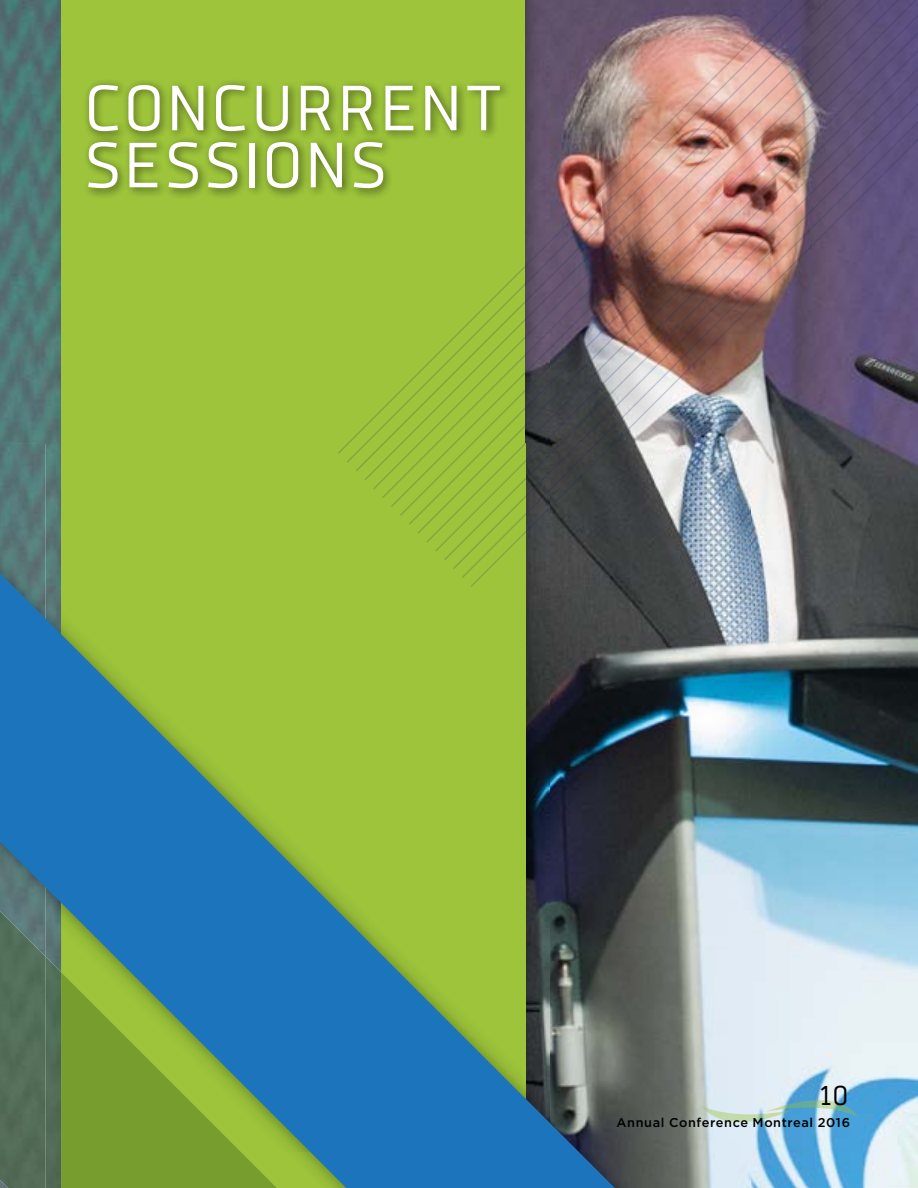
<style>
.page{position:relative;width:918px;height:1188px;background:#fff}
.page>*{position:absolute;margin:0;border:0;box-sizing:border-box;transform-origin:0 0}
.t1{font:63px/57px "Sisco";letter-spacing:.035em;color:#fff}
.t2{font:27px "Sisco";color:#000;scale:.96 1}
.t3{font:500 12.75px "Gotham HTF";letter-spacing:.045em;color:#000}
</style>
<div class="page">
<img style="left:0;top:0;width:918px;height:1188px">
<img style="left:45px;top:0;width:16px;height:573px">
<div style="left:61px;top:0;width:464px;height:1188px;background:#9dc43b"></div>
<img style="left:0;top:443px;width:45px;height:130px">
<img style="left:615px;top:588px;width:136px;height:600px">
<svg style="left:0;top:573px;width:615px;height:615px"></svg>
<svg style="left:702px;top:1090px;width:158px;height:35px;background:#a7cedc"></svg>
<div style="left:82px;top:79px;width:431px;height:120px;background:#000;opacity:.5"></div>
<img style="left:469px;top:0;width:449px;height:588px">
<h1 class="t1" style="left:84px;top:81px;width:419px">CONCURRENT<br>SESSIONS</h1>
<h2 class="t2" style="left:820px;top:1078px;width:31px">10</h2>
<p class="t3" style="left:617px;top:1115px;width:235px">Annual Conference Montreal 2016</p>
<p class="t3" style="left:618px;top:1116px;width:235px">Annual Conference Montreal 2016</p>
</div>
